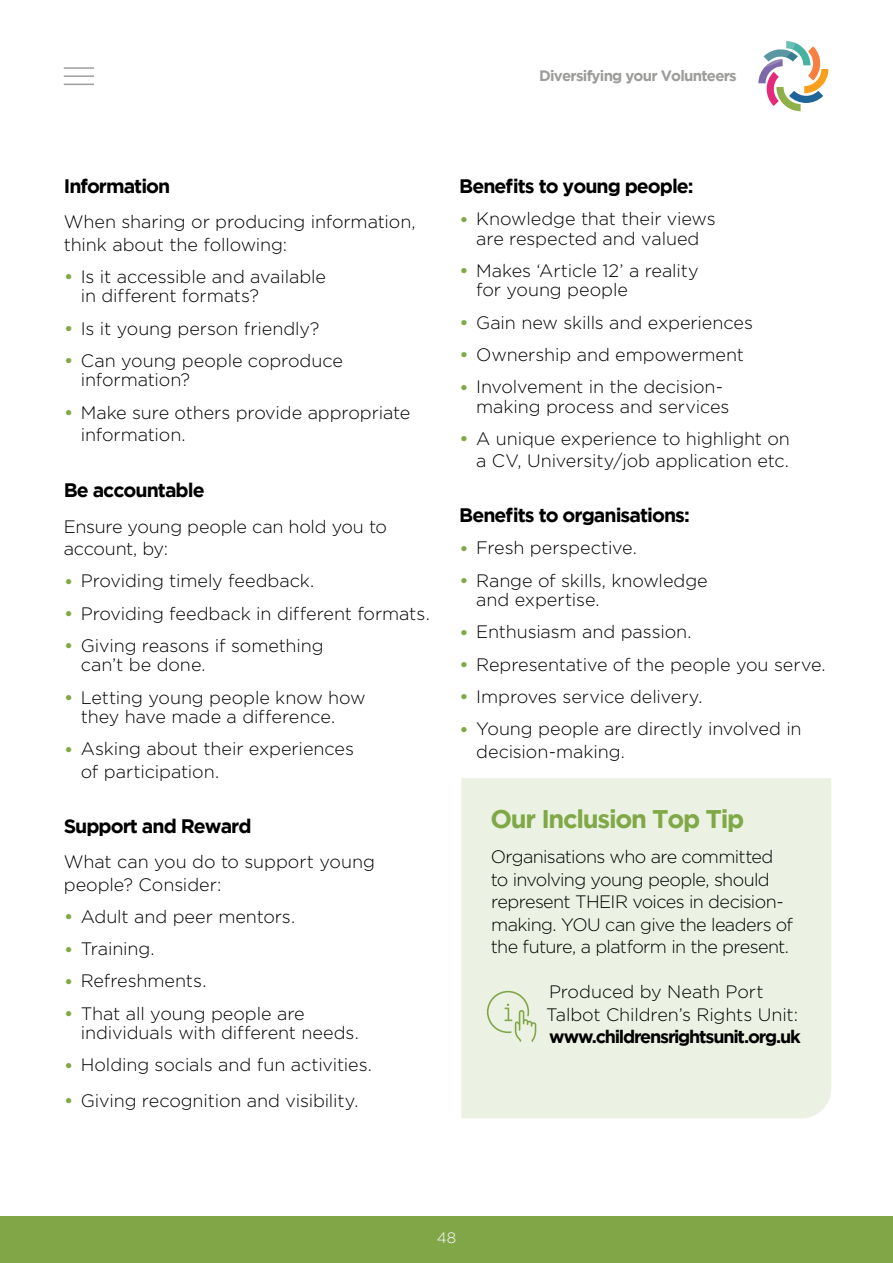
<style>
.page{position:relative;width:893px;height:1263px;background:#fff}
.page>*{position:absolute;margin:0;border:0;box-sizing:border-box;transform-origin:0 0}
.t1{font:700 25.5px "Gotham";letter-spacing:-.05em;color:#80a847}
.t2{font:700 19.5px "Gotham";letter-spacing:-.05em;color:#000}
.Body{font:300 18px/22.5px "Gotham";letter-spacing:-.01em;color:#000}
.Body-2{font:300 18px/22.5px "Gotham";letter-spacing:-.035em;color:#000}
.t3{font:700 15px "Gotham";letter-spacing:-.05em;color:#9d9d9c}
.t4{font:300 15px "Gotham";color:#fff}
.s1{font-size:21px;color:#80a847}
.s2{font-weight:700}
</style>
<div class="page">
<svg style="left:758px;top:41px;width:70px;height:70px"></svg>
<hr style="left:64px;top:67px;width:30px;height:2px;background:#9d9d9c">
<hr style="left:64px;top:75px;width:30px;height:2px;background:#9d9d9c">
<hr style="left:64px;top:84px;width:30px;height:1px;background:#9d9d9c">
<div style="left:0;top:1216px;width:893px;height:47px;background:#80a647"></div>
<div style="left:461px;top:778px;width:370px;height:340px;background:#ecf2e3"></div>
<svg style="left:487px;top:991px;width:49px;height:51px;background:#dce7cc"></svg>
<p class="t3" style="left:539px;top:67px;width:199px">Diversifying your Volunteers</p>
<h3 class="t2" style="left:64px;top:175px;width:108px">Information</h3>
<p class="Body" style="left:64px;top:211px;width:353px">When sharing or producing information, think about the following:</p>
<p class="Body" style="left:81px;top:267px;width:247px;line-height:19.5px;text-indent:-17px"><span class="s1">•</span> Is it accessible and available in different formats?</p>
<p class="Body" style="left:64px;top:317px;width:257px"><span class="s1">•</span> Is it young person friendly?</p>
<p class="Body" style="left:81px;top:351px;width:264px;line-height:19.5px;text-indent:-17px"><span class="s1">•</span> Can young people coproduce information?</p>
<p class="Body" style="left:81px;top:401px;width:331px;text-indent:-17px"><span class="s1">•</span> Make sure others provide appropriate information.</p>
<h3 class="t2" style="left:64px;top:479px;width:142px">Be accountable</h3>
<p class="Body" style="left:64px;top:515px;width:325px">Ensure young people can hold you to account, by:</p>
<p class="Body" style="left:64px;top:570px;width:252px"><span class="s1">•</span> Providing timely feedback.</p>
<p class="Body" style="left:64px;top:602px;width:368px"><span class="s1">•</span> Providing feedback in different formats.</p>
<p class="Body" style="left:81px;top:636px;width:244px;line-height:19.5px;text-indent:-17px"><span class="s1">•</span> Giving reasons if something can’t be done.</p>
<p class="Body" style="left:81px;top:688px;width:286px;line-height:19.5px;text-indent:-17px"><span class="s1">•</span> Letting young people know how they have made a difference.</p>
<p class="Body" style="left:81px;top:738px;width:275px;text-indent:-17px"><span class="s1">•</span> Asking about their experiences of participation.</p>
<h3 class="t2" style="left:64px;top:814px;width:189px">Support and Reward</h3>
<p class="Body" style="left:64px;top:850px;width:313px">What can you do to support young people? Consider:</p>
<p class="Body" style="left:64px;top:905px;width:233px"><span class="s1">•</span> Adult and peer mentors.</p>
<p class="Body" style="left:64px;top:937px;width:92px"><span class="s1">•</span> Training.</p>
<p class="Body" style="left:64px;top:970px;width:144px"><span class="s1">•</span> Refreshments.</p>
<p class="Body" style="left:81px;top:1003px;width:279px;line-height:19.5px;text-indent:-17px"><span class="s1">•</span> That all young people are individuals with different needs.</p>
<p class="Body" style="left:64px;top:1054px;width:310px"><span class="s1">•</span> Holding socials and fun activities.</p>
<p class="Body" style="left:64px;top:1089px;width:296px"><span class="s1">•</span> Giving recognition and visibility.</p>
<h3 class="t2" style="left:459px;top:175px;width:236px">Benefits to young people:</h3>
<p class="Body" style="left:459px;top:209px;width:258px;line-height:19.5px;text-align:center"><span class="s1">•</span> Knowledge that their views are respected and valued</p>
<p class="Body" style="left:476px;top:261px;width:224px;line-height:19.5px;text-indent:-17px"><span class="s1">•</span> Makes ‘Article 12’ a reality for young people</p>
<p class="Body" style="left:459px;top:311px;width:295px"><span class="s1">•</span> Gain new skills and experiences</p>
<p class="Body" style="left:459px;top:343px;width:286px"><span class="s1">•</span> Ownership and empowerment</p>
<p class="Body" style="left:476px;top:377px;width:255px;line-height:19.5px;text-indent:-17px"><span class="s1">•</span> Involvement in the decision&shy;making process and services</p>
<p class="Body" style="left:459px;top:427px;width:332px;text-align:right"><span class="s1">•</span> A unique experience to highlight on a CV, University/job application etc.</p>
<h3 class="t2" style="left:459px;top:504px;width:232px">Benefits to organisations:</h3>
<p class="Body" style="left:459px;top:537px;width:179px"><span class="s1">•</span> Fresh perspective.</p>
<p class="Body" style="left:476px;top:571px;width:233px;line-height:19.5px;text-indent:-17px"><span class="s1">•</span> Range of skills, knowledge and expertise.</p>
<p class="Body" style="left:459px;top:621px;width:234px"><span class="s1">•</span> Enthusiasm and passion.</p>
<p class="Body" style="left:459px;top:653px;width:368px"><span class="s1">•</span> Representative of the people you serve.</p>
<p class="Body" style="left:459px;top:685px;width:245px"><span class="s1">•</span> Improves service delivery.</p>
<p class="Body" style="left:476px;top:718px;width:327px;text-indent:-17px"><span class="s1">•</span> Young people are directly involved in decision-making.</p>
<h2 class="t1" style="left:491px;top:804px;width:255px">Our Inclusion Top Tip</h2>
<p class="Body-2" style="left:491px;top:846px;width:304px">Organisations who are committed to involving young people, should represent THEIR voices in decision&shy;making. YOU can give the leaders of the future, a platform in the present.</p>
<p class="Body" style="left:546px;top:981px;width:256px">Produced by Neath Port<br>Talbot Children’s Rights Unit: <span class="s2">www.childrensrightsunit.org.uk</span></p>
<p class="t4" style="left:437px;top:1229px;width:21px">48</p>
</div>
